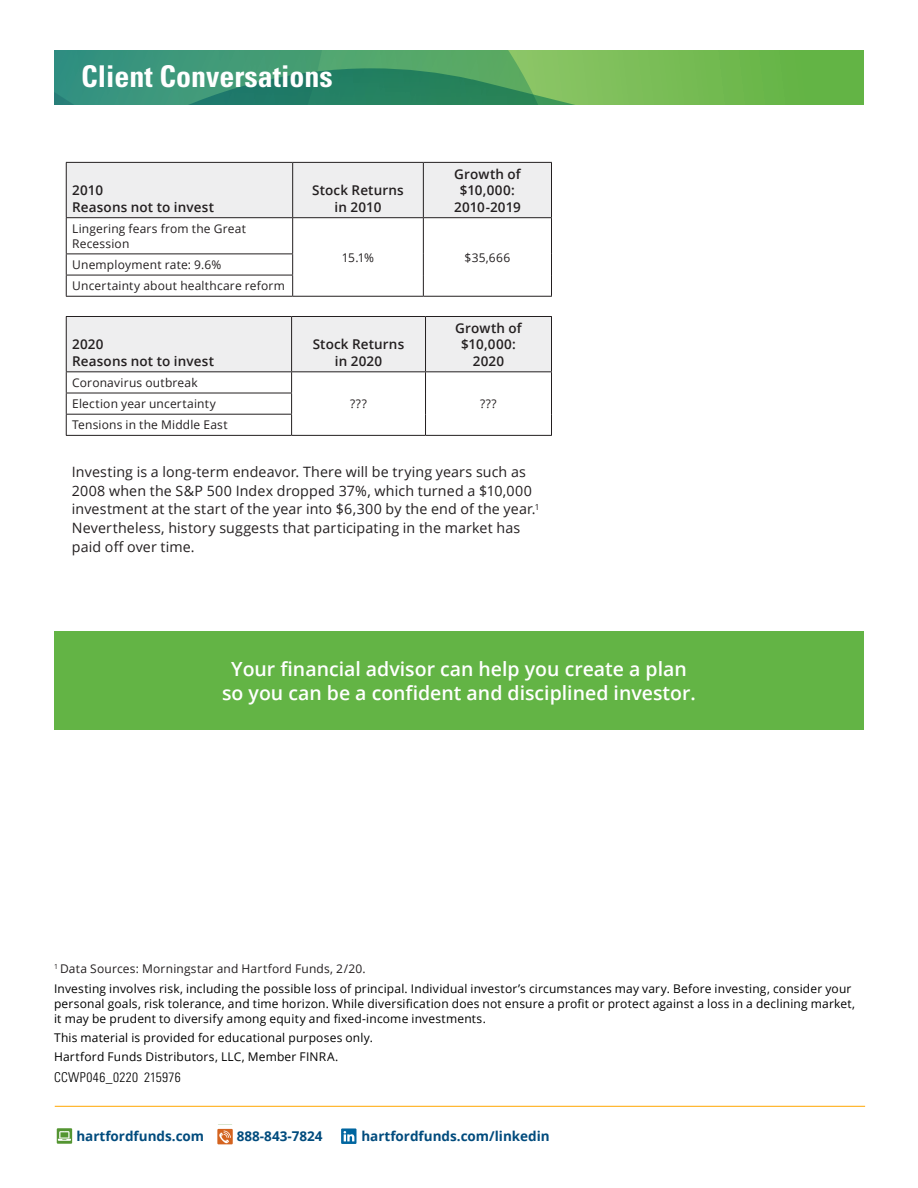
<style>
.page{position:relative;width:918px;height:1188px;background:#fff}
.page>*{position:absolute;margin:0;border:0;box-sizing:border-box;transform-origin:0 0}
.t1{font:700 condensed 30px "Univers";color:#fff}
.Pull_Quote{font:600 19.5px/24px "Open Sans";color:#fff;text-align:center}
.Footnote{font:14.25px/18.8px "Open Sans";letter-spacing:.01em;color:#231f20}
.Body_copy{font:600 13.5px/16.5px "Open Sans";letter-spacing:.01em;color:#231f20;text-align:center}
.t2{font:700 13.5px "Open Sans";color:#004b7d}
.Body_copy-2{font:300 condensed 13.5px "Univers LT Std";letter-spacing:.03em;color:#000}
.Body_copy-3{font:12px/15px "Open Sans";letter-spacing:.015em;color:#000}
.Body_copy-4{font:12px/15px "Open Sans";letter-spacing:.015em;color:#231f20}
.Footnote-2{font:12px "Open Sans";letter-spacing:.015em;color:#231f20}
</style>
<div class="page">
<svg style="left:54px;top:51px;width:810px;height:54px;background:#50a262"></svg>
<div style="left:57px;top:1128px;width:15px;height:16px;background:#549532"></div>
<svg style="left:58px;top:1131px;width:13px;height:10px"></svg>
<div style="left:217px;top:1129px;width:16px;height:15px;background:#d4631f"></div>
<svg style="left:219px;top:1131px;width:12px;height:13px"></svg>
<svg style="left:341px;top:1128px;width:15px;height:16px"></svg>
<svg style="left:344px;top:1131px;width:10px;height:10px"></svg>
<hr style="left:55px;top:1106px;width:810px;height:1px;background:#ffa700">
<div style="left:67px;top:163px;width:484px;height:54px;background:#eeeeef"></div>
<hr style="left:66px;top:162px;width:227px;height:1px;background:#231f20">
<hr style="left:66px;top:163px;width:1px;height:54px;background:#231f20">
<hr style="left:293px;top:162px;width:130px;height:1px;background:#231f20">
<hr style="left:292px;top:163px;width:1px;height:54px;background:#231f20">
<hr style="left:423px;top:162px;width:129px;height:1px;background:#231f20">
<hr style="left:423px;top:163px;width:1px;height:54px;background:#231f20">
<hr style="left:551px;top:163px;width:1px;height:54px;background:#231f20">
<hr style="left:66px;top:217px;width:227px;height:1px;background:#231f20">
<hr style="left:66px;top:218px;width:1px;height:36px;background:#231f20">
<hr style="left:293px;top:217px;width:130px;height:1px;background:#231f20">
<hr style="left:292px;top:218px;width:1px;height:36px;background:#231f20">
<hr style="left:423px;top:217px;width:129px;height:1px;background:#231f20">
<hr style="left:423px;top:218px;width:1px;height:36px;background:#231f20">
<hr style="left:551px;top:218px;width:1px;height:36px;background:#231f20">
<hr style="left:66px;top:254px;width:227px;height:1px;background:#231f20">
<hr style="left:66px;top:275px;width:227px;height:1px;background:#231f20">
<svg style="left:66px;top:254px;width:1px;height:42px"></svg>
<svg style="left:292px;top:254px;width:1px;height:42px"></svg>
<svg style="left:423px;top:254px;width:1px;height:42px"></svg>
<svg style="left:551px;top:254px;width:1px;height:42px"></svg>
<hr style="left:66px;top:296px;width:227px;height:1px;background:#231f20">
<hr style="left:293px;top:296px;width:130px;height:1px;background:#231f20">
<hr style="left:423px;top:296px;width:129px;height:1px;background:#231f20">
<svg style="left:66px;top:316px;width:486px;height:119px"></svg>
<hr style="left:66px;top:435px;width:226px;height:1px;background:#231f20">
<hr style="left:292px;top:435px;width:134px;height:1px;background:#231f20">
<hr style="left:426px;top:435px;width:126px;height:1px;background:#231f20">
<div style="left:54px;top:632px;width:810px;height:98px;background:#63b445"></div>
<p class="t1" style="left:81px;top:58px;width:253px">Client Conversations</p>
<p class="Body_copy" style="left:72px;top:182px;width:143px;text-align:left">2010<br>Reasons not to invest</p>
<p class="Body_copy" style="left:312px;top:182px;width:93px">Stock Returns in 2010</p>
<p class="Body_copy-4" style="left:72px;top:221px;width:175px">Lingering fears from the Great<br>Recession</p>
<p class="Body_copy" style="left:454px;top:165px;width:68px">Growth of $10,000:</p>
<p class="Body_copy" style="left:454px;top:198px;width:68px">2010-2019</p>
<p class="Body_copy-4" style="left:72px;top:257px;width:151px">Unemployment rate: 9.6%</p>
<p class="Body_copy-4" style="left:72px;top:278px;width:214px">Uncertainty about healthcare reform</p>
<p class="Body_copy-4" style="left:342px;top:249px;width:34px">15.1%</p>
<p class="Body_copy-4" style="left:465px;top:249px;width:47px">$35,666</p>
<p class="Body_copy" style="left:72px;top:336px;width:143px;text-align:left">2020<br>Reasons not to invest</p>
<p class="Body_copy" style="left:313px;top:336px;width:93px">Stock Returns in 2020</p>
<p class="Body_copy" style="left:455px;top:319px;width:68px">Growth of $10,000:</p>
<p class="Body_copy" style="left:473px;top:352px;width:33px">2020</p>
<p class="Body_copy-4" style="left:72px;top:375px;width:127px">Coronavirus outbreak</p>
<p class="Body_copy-4" style="left:72px;top:396px;width:145px">Election year uncertainty</p>
<p class="Body_copy-4" style="left:350px;top:396px;width:18px">???</p>
<p class="Body_copy-4" style="left:480px;top:396px;width:18px">???</p>
<p class="Body_copy-4" style="left:72px;top:417px;width:157px">Tensions in the Middle East</p>
<p class="Footnote" style="left:72px;top:462px;width:469px">Investing is a long-term endeavor. There will be trying years such as 2008 when the S&amp;P 500 Index dropped 37%, which turned a $10,000 investment at the start of the year into $6,300 by the end of the year.<sup>1<br></sup>Nevertheless, history suggests that participating in the market has paid off over time.</p>
<p class="Pull_Quote" style="left:222px;top:657px;width:475px">Your financial advisor can help you create a plan so you can be a confident and disciplined investor.</p>
<p class="Footnote-2" style="left:54px;top:961px;width:313px"><sup>1</sup> Data Sources: Morningstar and Hartford Funds, 2/20.</p>
<p class="Body_copy-3" style="left:54px;top:981px;width:803px">Investing involves risk, including the possible loss of principal. Individual investor’s circumstances may vary. Before investing, consider your personal goals, risk tolerance, and time horizon. While diversification does not ensure a profit or protect against a loss in a declining market, it may be prudent to diversify among equity and fixed-income investments.</p>
<p class="Body_copy-3" style="left:54px;top:1030px;width:320px">This material is provided for educational purposes only.</p>
<p class="Body_copy-3" style="left:54px;top:1049px;width:286px">Hartford Funds Distributors, LLC, Member FINRA.</p>
<p class="Body_copy-2" style="left:54px;top:1069px;width:128px">CCWP046_0220 215976</p>
<p class="t2" style="left:76px;top:1127px;width:129px">hartfordfunds.com</p>
<p class="t2" style="left:237px;top:1127px;width:87px">888-843-7824</p>
<p class="t2" style="left:361px;top:1127px;width:190px">hartfordfunds.com/linkedin</p>
</div>
